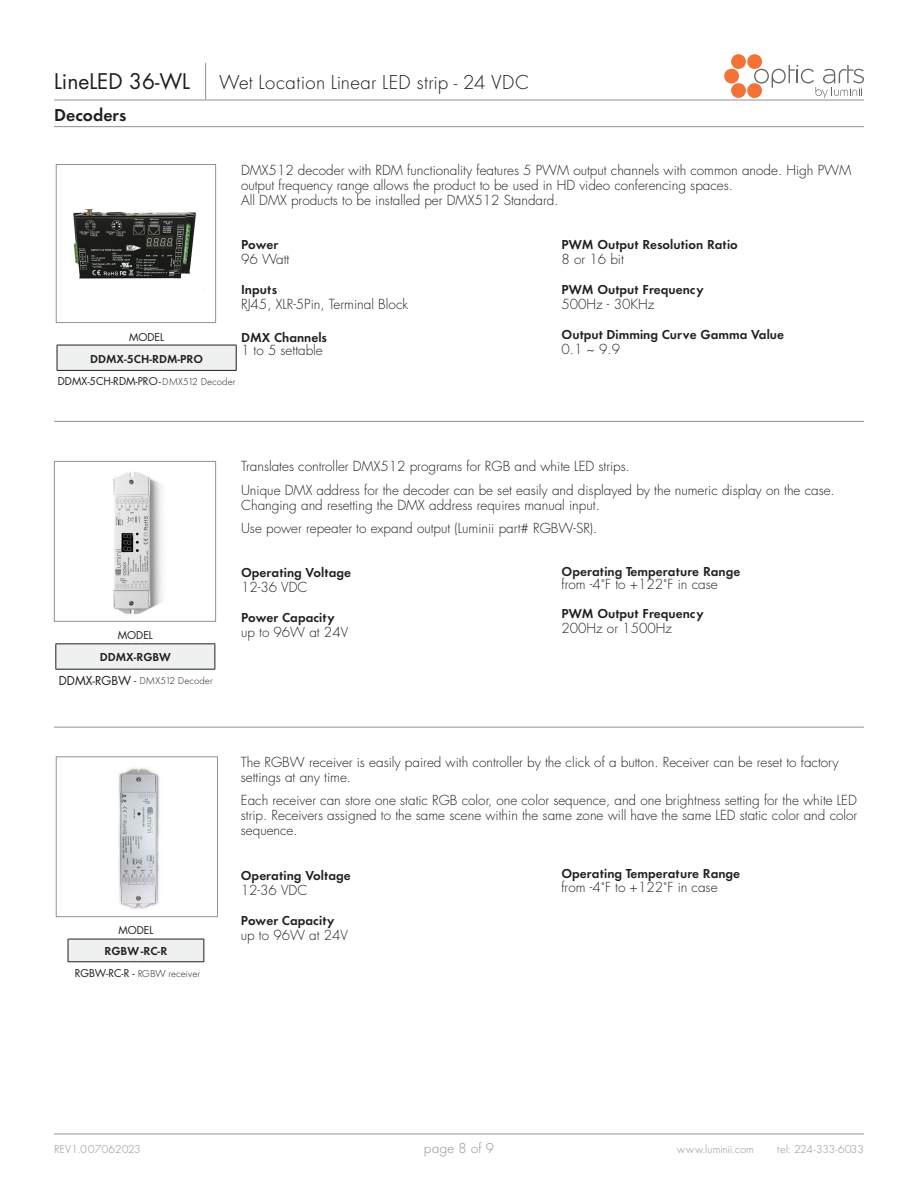
<style>
.page{position:relative;width:918px;height:1188px;background:#fff}
.page>*{position:absolute;margin:0;border:0;box-sizing:border-box;transform-origin:0 0}
.t1{font:21px "Futura Light DTC";color:#231f20}
.t2{font:21px "Futura";color:#231f20}
.t3{font:18px "Futura Demi Bold DTC";color:#231f20}
.t4{font:15px "Futura Light DTC";color:#939191}
.t5{font:300 13.5px/15px "Futura";color:#231f20}
.t6{font:13.5px/15px "Futura Demi Bold DTC";color:#231f20}
.t7{font:12px "Futura Demi Bold DTC";color:#231f20}
.t8{font:12px "Futura Light DTC";letter-spacing:-.005em;color:#939191}
.t9{font:12px "Futura Light DTC";letter-spacing:-.05em;color:#939191}
.t10{font:10.5px "Futura";color:#231f20}
.t11{font:10.5px "Futura Light DTC";color:#231f20}
.s1{font-family:"Futura Demi Bold DTC";font-weight:400}
.s2{font-family:"Futura";font-weight:300}
.s3{font-family:"Futura Light DTC"}
.s4{font-family:"Futura";font-size:12px}
.s5{font-family:"Futura"}
</style>
<div class="page">
<hr style="left:54px;top:126px;width:810px;height:1px;background:#939191">
<img style="left:73px;top:209px;width:132px;height:81px">
<div style="left:56px;top:164px;width:160px;height:159px;border:1px solid #939191"></div>
<div style="left:57px;top:345px;width:179px;height:25px;background:#eff0f0"></div>
<hr style="left:57px;top:345px;width:101px;height:1px;background:#231f20">
<hr style="left:162px;top:345px;width:75px;height:1px;background:#231f20">
<svg style="left:57px;top:345px;width:1px;height:25px"></svg>
<svg style="left:236px;top:345px;width:1px;height:25px"></svg>
<hr style="left:57px;top:370px;width:101px;height:1px;background:#231f20">
<hr style="left:162px;top:370px;width:75px;height:1px;background:#231f20">
<img style="left:113px;top:472px;width:50px;height:142px">
<div style="left:54px;top:461px;width:162px;height:161px;border:1px solid #939191"></div>
<div style="left:56px;top:644px;width:159px;height:25px;background:#eff0f0"></div>
<hr style="left:55px;top:644px;width:76px;height:1px;background:#231f20">
<hr style="left:140px;top:644px;width:75px;height:1px;background:#231f20">
<svg style="left:55px;top:644px;width:1px;height:25px"></svg>
<svg style="left:215px;top:644px;width:1px;height:25px"></svg>
<hr style="left:55px;top:669px;width:76px;height:1px;background:#231f20">
<hr style="left:140px;top:669px;width:75px;height:1px;background:#231f20">
<hr style="left:54px;top:421px;width:810px;height:1px;background:#939191">
<img style="left:118px;top:768px;width:42px;height:141px">
<div style="left:56px;top:756px;width:162px;height:161px;border:1px solid #939191"></div>
<div style="left:68px;top:939px;width:136px;height:23px;background:#eff0f0"></div>
<hr style="left:68px;top:939px;width:61px;height:1px;background:#231f20">
<hr style="left:138px;top:939px;width:66px;height:1px;background:#231f20">
<svg style="left:68px;top:939px;width:1px;height:22px"></svg>
<svg style="left:203px;top:939px;width:1px;height:22px"></svg>
<hr style="left:68px;top:961px;width:61px;height:1px;background:#231f20">
<hr style="left:138px;top:961px;width:66px;height:1px;background:#231f20">
<hr style="left:54px;top:727px;width:810px;height:1px;background:#939191">
<hr style="left:54px;top:1134px;width:810px;height:1px;background:#939191">
<svg style="left:724px;top:54px;width:140px;height:44px"></svg>
<hr style="left:205px;top:63px;width:1px;height:37px;background:#939191">
<hr style="left:54px;top:100px;width:152px;height:1px;background:#939191">
<hr style="left:206px;top:100px;width:658px;height:1px;background:#939191">
<h1 class="t2" style="left:54px;top:67px;width:138px">LineLED 36-WL</h1>
<h1 class="t1" style="left:219px;top:71px;width:311px">Wet Location Linear LED strip - 24 VDC</h1>
<p class="t3" style="left:54px;top:104px;width:74px">Decoders</p>
<p class="t5" style="left:241px;top:162px;width:612px">DMX512 decoder with RDM functionality features 5 PWM output channels with common anode. High PWM output frequency range allows the product to be used in HD video conferencing spaces.<br>All DMX products to be installed per DMX512 Standard.</p>
<p class="t5" style="left:241px;top:237px;width:50px"><span class="s1">Power<br></span>96 Watt</p>
<p class="t5" style="left:241px;top:282px;width:169px"><span class="s1">Inputs<br></span>RJ45, XLR-5Pin, Terminal Block</p>
<p class="t5" style="left:241px;top:330px;width:87px;line-height:13.5px"><span class="s1">DMX Channels<br></span>1 to 5 settable</p>
<p class="t6" style="left:562px;top:237px;width:178px">PWM Output Resolution Ratio<br><span class="s2">8 or 16 bit</span></p>
<p class="t6" style="left:562px;top:282px;width:144px">PWM Output Frequency<br><span class="s2">500Hz - 30KHz</span></p>
<p class="t6" style="left:562px;top:327px;width:224px">Output Dimming Curve Gamma Value<br><span class="s2">0.1 ~ 9.9</span></p>
<p class="t10" style="left:129px;top:329px;width:37px">MODEL</p>
<p class="t7" style="left:90px;top:351px;width:114px">DDMX-5CH-RDM-PRO</p>
<p class="t10" style="left:58px;top:374px;width:179px">DDMX-5CH-RDM-PRO -<span class="s3">DMX512 Decoder</span></p>
<p class="t10" style="left:118px;top:627px;width:37px">MODEL</p>
<p class="t7" style="left:100px;top:650px;width:73px">DDMX-RGBW</p>
<p class="t11" style="left:59px;top:675px;width:156px"><span class="s4">DDMX-RGBW</span> <span class="s5">-</span> DMX512 Decoder</p>
<p class="t10" style="left:118px;top:923px;width:37px">MODEL</p>
<p class="t7" style="left:105px;top:944px;width:64px">RGBW -RC-R</p>
<p class="t11" style="left:75px;top:968px;width:127px"><span class="s5">RGBW-RC-R -</span> RGBW receiver</p>
<p class="t5" style="left:241px;top:455px;width:595px;line-height:23.1px">Translates controller DMX512 programs for RGB and white LED strips.<br>Unique DMX address for the decoder can be set easily and displayed by the numeric display on the case.</p>
<p class="t5" style="left:241px;top:493px;width:360px;line-height:23.1px">Changing and resetting the DMX address requires manual input.<br>Use power repeater to expand output (Luminii part# RGBW-SR).</p>
<p class="t6" style="left:241px;top:565px;width:112px">Operating Voltage<br><span class="s2">12-36 VDC</span></p>
<p class="t6" style="left:241px;top:610px;width:109px">Power Capacity <span class="s2">up to 96W at 24V</span></p>
<p class="t6" style="left:562px;top:565px;width:180px;line-height:13.5px">Operating Temperature Range <span class="s2">from -4˚F to +122˚F in case</span></p>
<p class="t6" style="left:562px;top:606px;width:144px">PWM Output Frequency<br><span class="s2">200Hz or 1500Hz</span></p>
<p class="t5" style="left:241px;top:755px;width:599px">The RGBW receiver is easily paired with controller by the click of a button. Receiver can be reset to factory settings at any time.</p>
<p class="t5" style="left:241px;top:793px;width:618px;text-align:justify">Each receiver can store one static RGB color, one color sequence, and one brightness setting for the white LED strip. Receivers assigned to the same scene within the same zone will have the same LED static color and color sequence.</p>
<p class="t6" style="left:241px;top:868px;width:112px">Operating Voltage<br><span class="s2">12-36 VDC</span></p>
<p class="t6" style="left:241px;top:913px;width:109px">Power Capacity <span class="s2">up to 96W at 24V</span></p>
<p class="t6" style="left:561px;top:867px;width:180px;line-height:13.5px">Operating Temperature Range <span class="s2">from -4˚F to +122˚F in case</span></p>
<p class="t8" style="left:54px;top:1142px;width:88px">REV1.0 07062023</p>
<p class="t4" style="left:424px;top:1140px;width:72px">page 8 of 9</p>
<p class="t8" style="left:677px;top:1142px;width:78px">www.luminii.com</p>
<p class="t9" style="left:777px;top:1142px;width:88px">tel: 224-333-6033</p>
</div>
